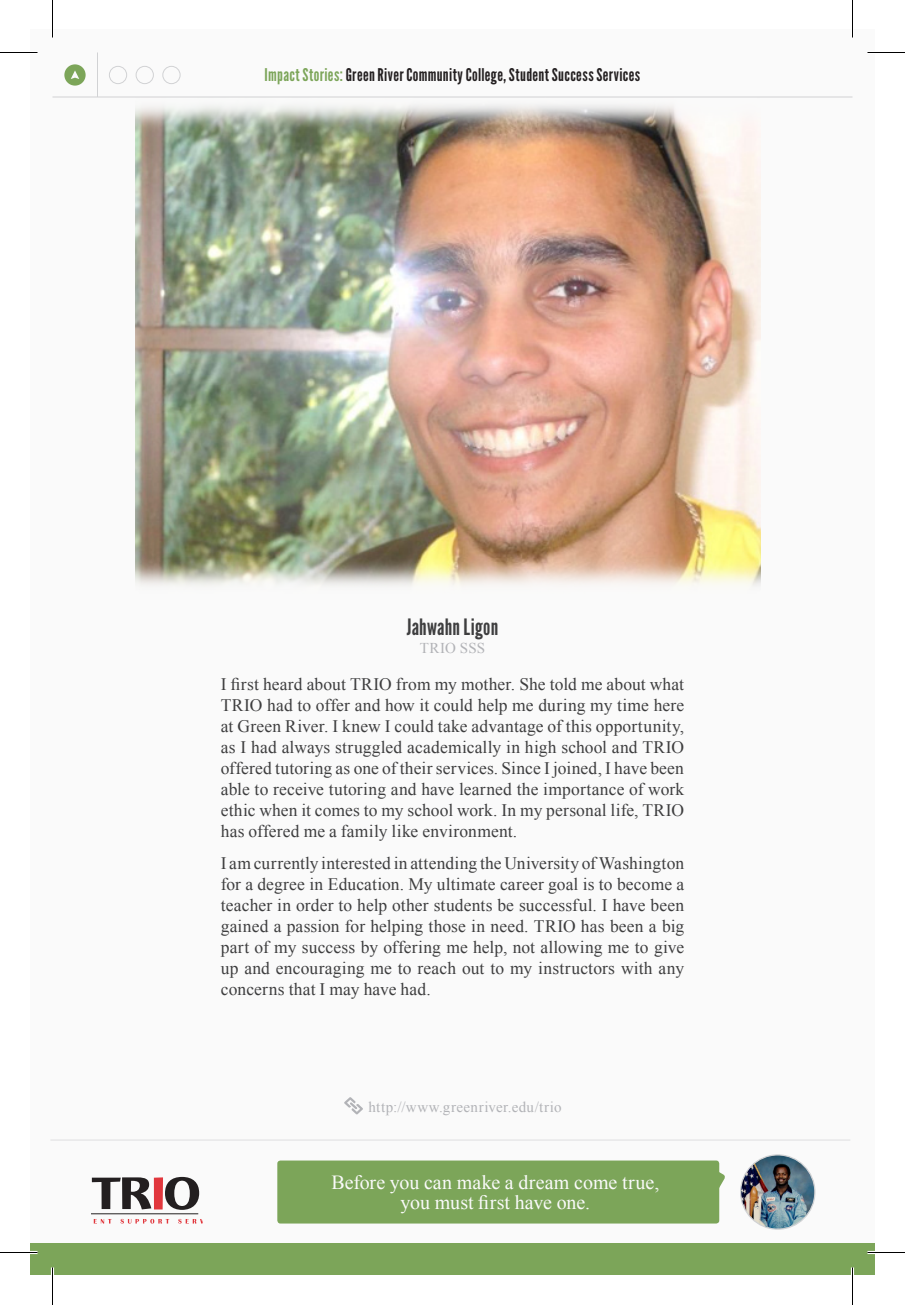
<style>
.page{position:relative;width:905px;height:1305px;background:#fff}
.page>*{position:absolute;margin:0;border:0;box-sizing:border-box;transform-origin:0 0}
.t1{font:22.5px "League Gothic";letter-spacing:.01em;color:#3e3e3f}
.Story_Text{font:20px/20px "Times New Roman";color:#fafafa;text-align:center}
.Story_Text-2{font:17.5px/21px "Times New Roman";letter-spacing:.01em;color:#3e3e3f;text-align:justify}
.t2{font:17.5px "League Gothic";letter-spacing:.02em;color:#231f20}
.Story_Text-3{font:15px "Times New Roman";letter-spacing:.025em;color:#b2b3b7}
.s1{color:#7ca559}
</style>
<div class="page">
<div style="left:30px;top:30px;width:845px;height:1245px;background:#fafafa"></div>
<div style="left:30px;top:1243px;width:845px;height:32px;background:#7ca559"></div>
<hr style="left:52px;top:97px;width:800px;height:1px;background:#d1d2d4">
<hr style="left:97px;top:52px;width:1px;height:45px;background:#d1d2d4">
<div style="left:64px;top:64px;width:22px;height:22px;background:#7ca559;border-radius:50%"></div>
<div style="left:109px;top:66px;width:18px;height:18px;border:1px solid #d1d2d4;border-radius:50%"></div>
<div style="left:136px;top:66px;width:18px;height:18px;border:1px solid #d1d2d4;border-radius:50%"></div>
<div style="left:163px;top:66px;width:17px;height:18px;border:1px solid #d1d2d4;border-radius:50%"></div>
<svg style="left:71px;top:70px;width:8px;height:9px"></svg>
<svg style="left:92px;top:1177px;width:59px;height:32px"></svg>
<svg style="left:165px;top:1177px;width:34px;height:33px"></svg>
<hr style="left:92px;top:1213px;width:106px;height:1px;background:#231f20">
<div style="left:154px;top:1177px;width:9px;height:32px;background:#e1373d"></div>
<svg style="left:94px;top:1219px;width:18px;height:5px"></svg>
<svg style="left:121px;top:1219px;width:48px;height:5px"></svg>
<svg style="left:178px;top:1219px;width:25px;height:5px"></svg>
<img style="left:136px;top:105px;width:625px;height:481px">
<svg style="left:344px;top:1097px;width:19px;height:18px"></svg>
<hr style="left:50px;top:1139px;width:800px;height:2px;background:#d1d2d4">
<div style="left:277px;top:1161px;width:442px;height:63px;background:#7ca559;border-radius:3px"></div>
<svg style="left:719px;top:1168px;width:6px;height:43px"></svg>
<img style="left:741px;top:1155px;width:74px;height:74px;border-radius:37px">
<div style="left:740px;top:1154px;width:76px;height:76px;border:1px solid #d1d2d4;border-radius:50%"></div>
<hr style="left:0;top:51px;width:38px;height:3px;background:#fff">
<hr style="left:868px;top:51px;width:37px;height:3px;background:#fff">
<hr style="left:0;top:1251px;width:38px;height:3px;background:#fff">
<hr style="left:868px;top:1251px;width:37px;height:3px;background:#fff">
<hr style="left:51px;top:0;width:3px;height:38px;background:#fff">
<hr style="left:51px;top:1268px;width:3px;height:37px;background:#fff">
<hr style="left:851px;top:0;width:3px;height:38px;background:#fff">
<hr style="left:851px;top:1268px;width:3px;height:37px;background:#fff">
<hr style="left:0;top:52px;width:38px;height:1px;background:#000">
<hr style="left:868px;top:52px;width:37px;height:1px;background:#000">
<hr style="left:0;top:1252px;width:38px;height:1px;background:#000">
<hr style="left:868px;top:1252px;width:37px;height:1px;background:#000">
<hr style="left:52px;top:0;width:1px;height:38px;background:#000">
<hr style="left:52px;top:1268px;width:1px;height:37px;background:#000">
<hr style="left:852px;top:0;width:1px;height:38px;background:#000">
<hr style="left:852px;top:1268px;width:1px;height:37px;background:#000">
<p class="t2" style="left:265px;top:65px;width:377px"><span class="s1">Impact Stories:</span> Green River Community College, Student Success Services</p>
<p class="t1" style="left:407px;top:613px;width:93px">Jahwahn Ligon</p>
<p class="Story_Text-3" style="left:420px;top:638px;width:67px">TRIO SSS</p>
<p class="Story_Text-2" style="left:221px;top:673px;width:465px">I first heard about TRIO from my mother. She told me about what TRIO had to offer and how it could help me during my time here at Green River. I knew I could take advantage of this opportunity, as I had always struggled academically in high school and TRIO offered tutoring as one of their services. Since I joined, I have been able to receive tutoring and have learned the importance of work ethic when it comes to my school work. In my personal life, TRIO has offered me a family like environment.</p>
<p class="Story_Text-2" style="left:221px;top:852px;width:465px">I am currently interested in attending the University of Washington for a degree in Education. My ultimate career goal is to become a teacher in order to help other students be successful. I have been gained a passion for helping those in need. TRIO has been a big part of my success by offering me help, not allowing me to give up and encouraging me to reach out to my instructors with any concerns that I may have had.</p>
<p class="Story_Text-3" style="left:369px;top:1097px;width:194px">http://www.greenriver.edu/trio</p>
<p class="Story_Text" style="left:331px;top:1172px;width:330px">Before you can make a dream come true, you must first have one.</p>
</div>
